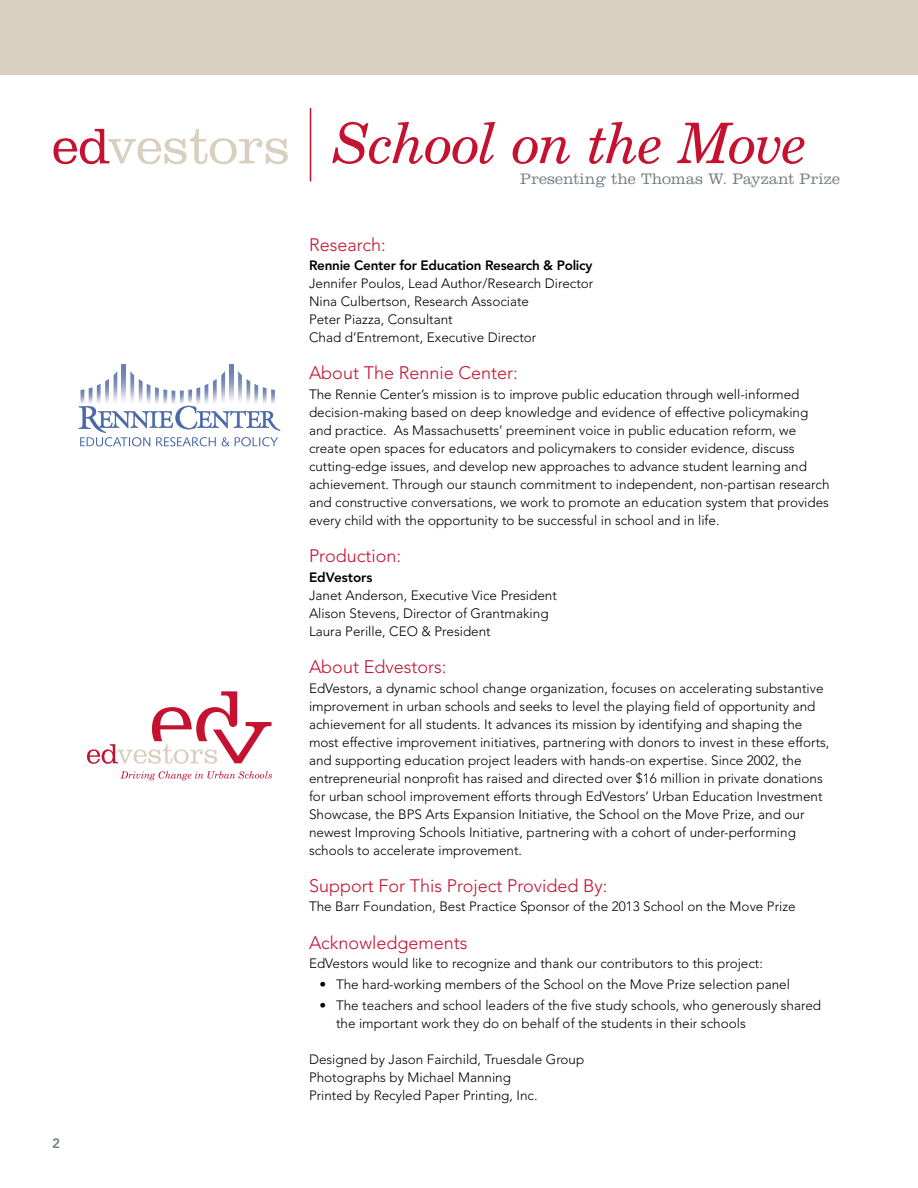
<style>
.page{position:relative;width:918px;height:1188px;background:#fff}
.page>*{position:absolute;margin:0;border:0;box-sizing:border-box;transform-origin:0 0}
.t1{font:italic 55.95px "New Century Schlbk LT Std";letter-spacing:-.03em;color:#c41230}
.Credit_Subhead{font:300 18px "Avenir LT Std";color:#c41230}
.t2{font:300 15.9px "Clarendon LT Std";letter-spacing:.005em;color:#798186}
.Credit_Text{font:300 13.5px/18px "Avenir LT Std";color:#000}
.Credit_Text-2{font:800 13.5px "Avenir LT Std";letter-spacing:-.02em;color:#000}
.Credit_Subhead_2{font:800 13.5px "Avenir LT Std";color:#000}
.Page_Number{font:800 13.5px "Avenir LT Std";color:#798186}
</style>
<div class="page">
<svg style="left:87px;top:691px;width:185px;height:73px"></svg>
<svg style="left:121px;top:771px;width:151px;height:9px"></svg>
<img style="left:130px;top:371px;width:4px;height:31px">
<img style="left:139px;top:379px;width:4px;height:24px">
<img style="left:147px;top:384px;width:3px;height:20px">
<img style="left:155px;top:387px;width:4px;height:17px">
<img style="left:163px;top:389px;width:4px;height:15px">
<img style="left:172px;top:390px;width:3px;height:14px">
<img style="left:114px;top:371px;width:3px;height:31px">
<img style="left:105px;top:379px;width:4px;height:24px">
<img style="left:97px;top:384px;width:4px;height:20px">
<img style="left:81px;top:389px;width:3px;height:15px">
<img style="left:89px;top:387px;width:3px;height:17px">
<img style="left:238px;top:371px;width:4px;height:31px">
<img style="left:247px;top:379px;width:3px;height:24px">
<img style="left:254px;top:384px;width:4px;height:20px">
<img style="left:263px;top:387px;width:4px;height:17px">
<img style="left:271px;top:389px;width:4px;height:15px">
<img style="left:221px;top:371px;width:4px;height:31px">
<img style="left:213px;top:379px;width:4px;height:24px">
<img style="left:205px;top:384px;width:3px;height:20px">
<img style="left:180px;top:390px;width:4px;height:14px">
<img style="left:188px;top:389px;width:4px;height:14px">
<img style="left:196px;top:387px;width:4px;height:17px">
<svg style="left:78px;top:406px;width:203px;height:41px"></svg>
<svg style="left:53px;top:129px;width:235px;height:35px"></svg>
<hr style="left:310px;top:108px;width:1px;height:74px;background:#c41230">
<div style="left:0;top:0;width:918px;height:75px;background:#d8cfc0"></div>
<p class="Page_Number" style="left:52px;top:1135px;width:9px">2</p>
<p class="t1" style="left:333px;top:110px;width:476px">School on the Move</p>
<p class="t2" style="left:520px;top:169px;width:321px">Presenting the Thomas W. Payzant Prize</p>
<p class="Credit_Subhead" style="left:309px;top:234px;width:78px">Research:</p>
<p class="Credit_Text-2" style="left:309px;top:257px;width:285px">Rennie Center for Education Research &amp; Policy</p>
<p class="Credit_Text" style="left:309px;top:274px;width:286px">Jennifer Poulos, Lead Author/Research Director</p>
<p class="Credit_Text" style="left:309px;top:292px;width:222px">Nina Culbertson, Research Associate</p>
<p class="Credit_Text" style="left:309px;top:310px;width:145px">Peter Piazza, Consultant</p>
<p class="Credit_Text" style="left:309px;top:328px;width:229px">Chad d’Entremont, Executive Director</p>
<p class="Credit_Subhead" style="left:309px;top:363px;width:210px">About The Rennie Center:</p>
<p class="Credit_Text" style="left:309px;top:385px;width:522px">The Rennie Center’s mission is to improve public education through well-informed decision-making based on deep knowledge and evidence of effective policymaking and practice. As Massachusetts’ preeminent voice in public education reform, we create open spaces for educators and policymakers to consider evidence, discuss cutting-edge issues, and develop new approaches to advance student learning and achievement. Through our staunch commitment to independent, non-partisan research and constructive conversations, we work to promote an education system that provides every child with the opportunity to be successful in school and in life.</p>
<p class="Credit_Subhead" style="left:309px;top:545px;width:94px">Production:</p>
<p class="Credit_Subhead_2" style="left:309px;top:569px;width:65px">EdVestors</p>
<p class="Credit_Text" style="left:309px;top:586px;width:249px">Janet Anderson, Executive Vice President</p>
<p class="Credit_Text" style="left:309px;top:604px;width:241px">Alison Stevens, Director of Grantmaking</p>
<p class="Credit_Text" style="left:309px;top:622px;width:183px">Laura Perille, CEO &amp; President</p>
<p class="Credit_Subhead" style="left:309px;top:656px;width:139px">About Edvestors:</p>
<p class="Credit_Text" style="left:309px;top:679px;width:522px">EdVestors, a dynamic school change organization, focuses on accelerating substantive improvement in urban schools and seeks to level the playing field of opportunity and achievement for all students. It advances its mission by identifying and shaping the most effective improvement initiatives, partnering with donors to invest in these efforts, and supporting education project leaders with hands-on expertise. Since 2002, the entrepreneurial nonprofit has raised and directed over $16 million in private donations for urban school improvement efforts through EdVestors’ Urban Education Investment Showcase, the BPS Arts Expansion Initiative, the School on the Move Prize, and our newest Improving Schools Initiative, partnering with a cohort of under-performing schools to accelerate improvement.</p>
<p class="Credit_Subhead" style="left:309px;top:875px;width:300px">Support For This Project Provided By:</p>
<p class="Credit_Text" style="left:309px;top:898px;width:488px">The Barr Foundation, Best Practice Sponsor of the 2013 School on the Move Prize</p>
<p class="Credit_Subhead" style="left:309px;top:932px;width:160px">Acknowledgements</p>
<p class="Credit_Text" style="left:309px;top:955px;width:456px">EdVestors would like to recognize and thank our contributors to this project:</p>
<p class="Credit_Text" style="left:320px;top:976px;width:472px">• The hard-working members of the School on the Move Prize selection panel</p>
<p class="Credit_Text" style="left:336px;top:997px;width:487px;text-indent:-16px">• The teachers and school leaders of the five study schools, who generously shared the important work they do on behalf of the students in their schools</p>
<p class="Credit_Text" style="left:309px;top:1051px;width:277px">Designed by Jason Fairchild, Truesdale Group</p>
<p class="Credit_Text" style="left:309px;top:1069px;width:204px">Photographs by Michael Manning</p>
<p class="Credit_Text" style="left:309px;top:1087px;width:230px">Printed by Recyled Paper Printing, Inc.</p>
</div>
